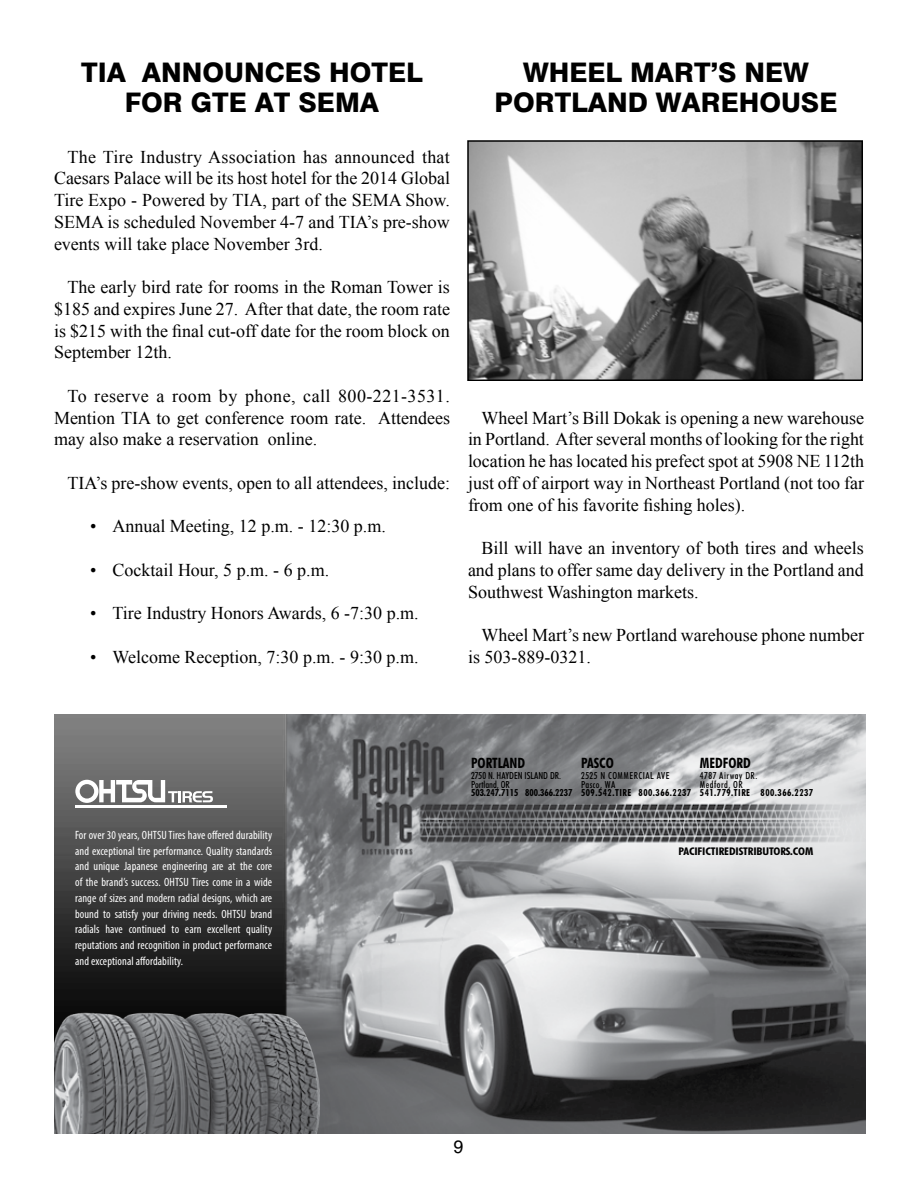
<style>
.page{position:relative;width:918px;height:1188px;background:#fff}
.page>*{position:absolute;margin:0;border:0;box-sizing:border-box;transform-origin:0 0}
.t1{font:800 27px/30px "Swiss 721 BT";color:#000}
.t2{font:18px/21.8px "Times New Roman";color:#000;text-align:justify}
.t3{font:18px "Helvetica";color:#000}
.t4{font:700 condensed 14.4px "Futura BT";color:#000}
.t5{font:condensed 12px/15.8px "Myriad Pro";letter-spacing:.01em;color:#fff;text-align:justify}
.t6{font:700 condensed 10.65px "Futura BT";letter-spacing:-.01em;color:#000;scale:1.16 1}
.t7{font:500 condensed 9.75px/8.9px "Futura BT";letter-spacing:.05em;color:#000}
.t8{font:700 condensed 9.75px "Futura BT";letter-spacing:.05em;color:#000}
.t9{font:500 condensed 9.75px/8.9px "Futura BT";color:#000}
.t10{font:700 condensed 9.75px "Futura BT";color:#000}
</style>
<div class="page">
<img style="left:54px;top:715px;width:811px;height:418px">
<img style="left:54px;top:998px;width:274px;height:135px">
<hr style="left:76px;top:805px;width:151px;height:3px;background:#fff">
<svg style="left:75px;top:780px;width:138px;height:23px"></svg>
<img style="left:470px;top:143px;width:390px;height:235px">
<div style="left:467px;top:140px;width:396px;height:241px;border:2px solid #000"></div>
<h1 class="t1" style="left:81px;top:57px;width:16px">TIA</h1>
<h1 class="t1" style="left:142px;top:57px;width:142px">ANNOUNCES</h1>
<h1 class="t1" style="left:125px;top:57px;width:256px;text-indent:204px">HOTEL<br>FOR GTE AT SEMA</h1>
<p class="t2" style="left:54px;top:146px;width:398px;text-indent:14px">The Tire Industry Association has announced that Caesars Palace will be its host hotel for the 2014 Global Tire Expo - Powered by TIA, part of the SEMA Show.<br>SEMA is scheduled November 4-7 and TIA’s pre-show events will take place November 3rd.</p>
<p class="t2" style="left:54px;top:276px;width:398px;text-indent:14px">The early bird rate for rooms in the Roman Tower is $185 and expires June 27. After that date, the room rate is $215 with the final cut-off date for the room block on September 12th.</p>
<p class="t2" style="left:54px;top:385px;width:398px;text-indent:14px">To reserve a room by phone, call 800-221-3531.<br>Mention TIA to get conference room rate. Attendees may also make a reservation online.</p>
<p class="t2" style="left:68px;top:472px;width:384px">TIA’s pre-show events, open to all attendees, include:</p>
<p class="t2" style="left:90px;top:515px;width:297px">• Annual Meeting, 12 p.m. - 12:30 p.m.</p>
<p class="t2" style="left:90px;top:559px;width:241px">• Cocktail Hour, 5 p.m. - 6 p.m.</p>
<p class="t2" style="left:90px;top:602px;width:330px">• Tire Industry Honors Awards, 6 -7:30 p.m.</p>
<p class="t2" style="left:90px;top:646px;width:330px">• Welcome Reception, 7:30 p.m. - 9:30 p.m.</p>
<h1 class="t1" style="left:495px;top:57px;width:344px;text-indent:216px">’S NEW<br>PORTLAND WAREHOUSE</h1>
<h1 class="t1" style="left:523px;top:57px;width:21px">WHEEL</h1>
<h1 class="t1" style="left:630px;top:57px;width:45px">MART</h1>
<p class="t2" style="left:468px;top:407px;width:398px;text-indent:14px">Wheel Mart’s Bill Dokak is opening a new warehouse in Portland. After several months of looking for the right location he has located his prefect spot at 5908 NE 112th just off of airport way in Northeast Portland (not too far from one of his favorite fishing holes).</p>
<p class="t2" style="left:468px;top:537px;width:397px;text-indent:14px">Bill will have an inventory of both tires and wheels and plans to offer same day delivery in the Portland and Southwest Washington markets.</p>
<p class="t2" style="left:468px;top:624px;width:398px;text-indent:14px">Wheel Mart’s new Portland warehouse phone number is 503-889-0321.</p>
<p class="t5" style="left:75px;top:827px;width:199px">For over 30 years, OHTSU Tires have offered durability and exceptional tire performance. Quality standards and unique Japanese engineering are at the core of the brand’s success. OHTSU Tires come in a wide range of sizes and modern radial designs, which are bound to satisfy your driving needs. OHTSU brand radials have continued to earn excellent quality reputations and recognition in product performance and exceptional affordability.</p>
<p class="t4" style="left:471px;top:754px;width:56px">PORTLAND</p>
<p class="t9" style="left:471px;top:771px;width:92px">2750 N. HAYDEN ISLAND DR.<br>Portland, OR</p>
<p class="t10" style="left:471px;top:787px;width:103px">503.247.7115 800.366.2237</p>
<p class="t4" style="left:581px;top:754px;width:34px">PASCO</p>
<p class="t7" style="left:581px;top:771px;width:90px">2525 N COMMERCIAL AVE<br>Pasco, WA</p>
<p class="t8" style="left:581px;top:787px;width:112px">509.542.TIRE 800.366.2237</p>
<p class="t4" style="left:700px;top:754px;width:52px">MEDFORD</p>
<p class="t7" style="left:700px;top:771px;width:59px">4787 Airway DR.<br>Medford, OR</p>
<p class="t8" style="left:700px;top:787px;width:115px">541.779.TIRE 800.366.2237</p>
<p class="t6" style="left:678px;top:845px;width:118px">PACIFICTIREDISTRIBUTORS.COM</p>
<p class="t3" style="left:453px;top:1136px;width:12px">9</p>
</div>
